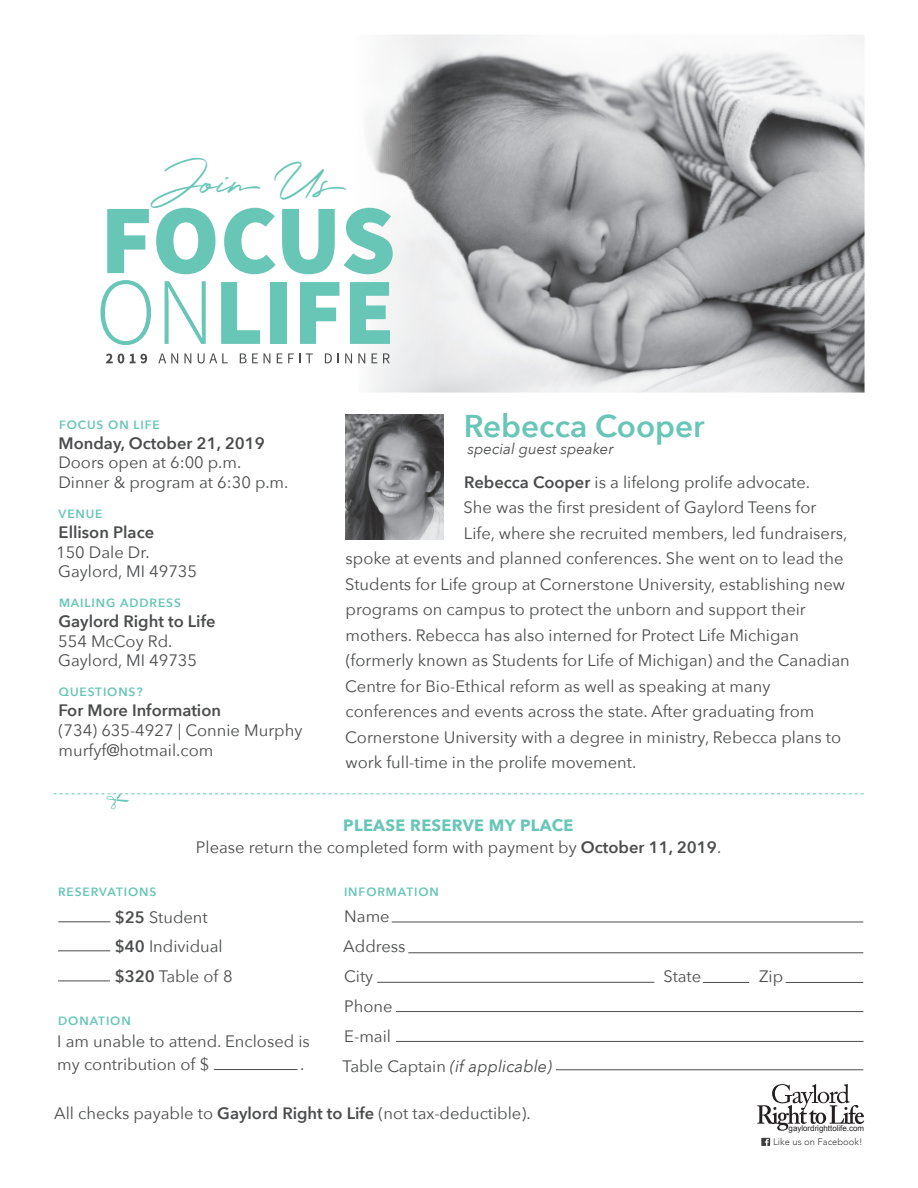
<style>
.page{position:relative;width:918px;height:1188px;background:#fff}
.page>*{position:absolute;margin:0;border:0;box-sizing:border-box;transform-origin:0 0}
.t1{font:48.6px "Holland";letter-spacing:.02em;color:#68c6b7}
.t2{font:600 31.5px "Avenir Next";color:#68c6b7}
.t3{font:16.5px/25.5px "Avenir Next";color:#4b4c4d}
.t4{font:600 16.5px "Avenir Next";color:#4b4c4d}
.t5{font:italic 16.5px "Avenir Next";color:#4b4c4d}
.t6{font:700 16.35px "Avenir Next";letter-spacing:.02em;color:#68c6b7}
.t7{font:italic 15px "Avenir Next";color:#4b4c4d}
.t8{font:600 12px "Avenir Next";letter-spacing:.075em;color:#68c6b7}
.t9{font:300 9.45px "Avenir";color:#3e3e3f}
.t10{font:7.95px "Arial";color:#231f20}
.s1{font-weight:600}
.s2{font-style:normal}
</style>
<div class="page">
<svg style="left:757px;top:1084px;width:107px;height:47px"></svg>
<img style="left:346px;top:414px;width:97px;height:125px">
<svg style="left:54px;top:793px;width:810px;height:16px"></svg>
<hr style="left:58px;top:922px;width:52px;height:1px;background:#4b4c4d">
<hr style="left:58px;top:951px;width:52px;height:1px;background:#4b4c4d">
<hr style="left:392px;top:922px;width:471px;height:1px;background:#4b4c4d">
<hr style="left:408px;top:953px;width:455px;height:1px;background:#4b4c4d">
<hr style="left:377px;top:982px;width:277px;height:1px;background:#4b4c4d">
<hr style="left:703px;top:982px;width:46px;height:1px;background:#4b4c4d">
<hr style="left:786px;top:982px;width:77px;height:1px;background:#4b4c4d">
<hr style="left:396px;top:1011px;width:467px;height:1px;background:#4b4c4d">
<hr style="left:396px;top:1041px;width:468px;height:1px;background:#4b4c4d">
<hr style="left:556px;top:1070px;width:307px;height:1px;background:#4b4c4d">
<hr style="left:214px;top:1069px;width:84px;height:1px;background:#4b4c4d">
<img style="left:358px;top:35px;width:507px;height:358px">
<hr style="left:58px;top:981px;width:52px;height:1px;background:#4b4c4d">
<svg style="left:106px;top:354px;width:18px;height:10px"></svg>
<svg style="left:130px;top:354px;width:17px;height:9px"></svg>
<svg style="left:158px;top:353px;width:20px;height:10px"></svg>
<svg style="left:184px;top:353px;width:7px;height:10px"></svg>
<svg style="left:198px;top:353px;width:30px;height:11px"></svg>
<svg style="left:240px;top:353px;width:18px;height:10px"></svg>
<svg style="left:264px;top:353px;width:6px;height:10px"></svg>
<svg style="left:277px;top:353px;width:5px;height:10px"></svg>
<svg style="left:288px;top:353px;width:12px;height:10px"></svg>
<svg style="left:306px;top:353px;width:7px;height:10px"></svg>
<svg style="left:325px;top:353px;width:7px;height:10px"></svg>
<svg style="left:345px;top:353px;width:7px;height:10px"></svg>
<svg style="left:358px;top:353px;width:7px;height:10px"></svg>
<svg style="left:372px;top:353px;width:5px;height:10px"></svg>
<svg style="left:383px;top:353px;width:7px;height:10px"></svg>
<svg style="left:107px;top:209px;width:42px;height:64px"></svg>
<svg style="left:156px;top:208px;width:60px;height:66px"></svg>
<svg style="left:224px;top:208px;width:52px;height:66px"></svg>
<svg style="left:282px;top:209px;width:53px;height:65px"></svg>
<svg style="left:344px;top:208px;width:49px;height:66px"></svg>
<svg style="left:100px;top:280px;width:51px;height:65px"></svg>
<svg style="left:165px;top:281px;width:41px;height:63px"></svg>
<svg style="left:221px;top:282px;width:39px;height:62px"></svg>
<div style="left:271px;top:282px;width:16px;height:62px;background:#68c6b7"></div>
<svg style="left:300px;top:282px;width:39px;height:62px"></svg>
<svg style="left:350px;top:282px;width:40px;height:62px"></svg>
<div style="left:761px;top:1138px;width:9px;height:8px;background:#3e3e3f"></div>
<svg style="left:765px;top:1139px;width:4px;height:7px"></svg>
<p class="t1" style="left:151px;top:145px;width:198px">Join Us</p>
<p class="t8" style="left:59px;top:415px;width:102px">FOCUS ON LIFE</p>
<p class="t4" style="left:59px;top:429px;width:208px">Monday, October 21, 2019</p>
<p class="t3" style="left:58px;top:449px;width:184px">Doors open at 6:00 p.m.</p>
<p class="t3" style="left:58px;top:469px;width:232px">Dinner &amp; program at 6:30 p.m.</p>
<p class="t8" style="left:59px;top:504px;width:46px">VENUE</p>
<p class="t4" style="left:59px;top:518px;width:97px">Ellison Place</p>
<p class="t3" style="left:56px;top:538px;width:95px">150 Dale Dr.</p>
<p class="t3" style="left:58px;top:558px;width:140px">Gaylord, MI 49735</p>
<p class="t8" style="left:59px;top:593px;width:123px">MAILING ADDRESS</p>
<p class="t4" style="left:58px;top:607px;width:159px">Gaylord Right to Life</p>
<p class="t3" style="left:58px;top:627px;width:116px">554 McCoy Rd.</p>
<p class="t3" style="left:58px;top:647px;width:140px">Gaylord, MI 49735</p>
<p class="t8" style="left:59px;top:682px;width:85px">QUESTIONS?</p>
<p class="t4" style="left:59px;top:696px;width:164px">For More Information</p>
<p class="t3" style="left:59px;top:717px;width:245px">(734) 635-4927 | Connie Murphy</p>
<p class="t3" style="left:59px;top:736px;width:156px">murfyf@hotmail.com</p>
<p class="t2" style="left:464px;top:399px;width:243px">Rebecca Cooper</p>
<p class="t7" style="left:467px;top:436px;width:148px">special guest speaker</p>
<p class="t3" style="left:464px;top:469px;width:348px"><span class="s1">Rebecca Cooper</span> is a lifelong prolife advocate.</p>
<p class="t3" style="left:464px;top:494px;width:354px">She was the first president of Gaylord Teens for</p>
<p class="t3" style="left:345px;top:520px;width:504px;text-indent:119px">Life, where she recruited members, led fundraisers, spoke at events and planned conferences. She went on to lead the Students for Life group at Cornerstone University, establishing new programs on campus to protect the unborn and support their</p>
<p class="t3" style="left:346px;top:622px;width:455px">mothers. Rebecca has also interned for Protect Life Michigan</p>
<p class="t3" style="left:345px;top:647px;width:506px">(formerly known as Students for Life of Michigan) and the Canadian<br>Centre for Bio-Ethical reform as well as speaking at many</p>
<p class="t3" style="left:345px;top:698px;width:471px">conferences and events across the state. After graduating from</p>
<p class="t3" style="left:345px;top:724px;width:497px">Cornerstone University with a degree in ministry, Rebecca plans to work full-time in the prolife movement.</p>
<p class="t6" style="left:343px;top:811px;width:232px">PLEASE RESERVE MY PLACE</p>
<p class="t8" style="left:58px;top:882px;width:100px">RESERVATIONS</p>
<p class="t3" style="left:196px;top:834px;width:527px">Please return the completed form with payment by <span class="s1">October 11, 2019</span>.</p>
<p class="t8" style="left:344px;top:882px;width:96px">INFORMATION</p>
<p class="t3" style="left:115px;top:904px;width:95px"><span class="s1">$25</span> Student</p>
<p class="t3" style="left:115px;top:933px;width:110px"><span class="s1">$40</span> Individual</p>
<p class="t3" style="left:115px;top:962px;width:119px"><span class="s1">$320</span> Table of 8</p>
<p class="t8" style="left:58px;top:1011px;width:74px">DONATION</p>
<p class="t3" style="left:57px;top:1030px;width:254px;line-height:22.5px">I am unable to attend. Enclosed is my contribution of $</p>
<p class="t3" style="left:300px;top:1051px;width:6px">.</p>
<p class="t3" style="left:344px;top:903px;width:47px">Name</p>
<p class="t3" style="left:343px;top:933px;width:64px">Address</p>
<p class="t3" style="left:344px;top:963px;width:31px">City</p>
<p class="t3" style="left:664px;top:963px;width:39px">State</p>
<p class="t3" style="left:759px;top:963px;width:26px">Zip</p>
<p class="t3" style="left:344px;top:993px;width:50px">Phone</p>
<p class="t3" style="left:344px;top:1023px;width:48px">E-mail</p>
<p class="t5" style="left:343px;top:1052px;width:211px"><span class="s2">Table Captain</span> (if applicable)</p>
<p class="t3" style="left:54px;top:1100px;width:478px">All checks payable to <span class="s1">Gaylord Right to Life</span> (not tax-deductible).</p>
<p class="t10" style="left:789px;top:1123px;width:77px">gaylordrighttolife.com</p>
<p class="t9" style="left:773px;top:1137px;width:91px">Like us on Facebook!</p>
</div>
